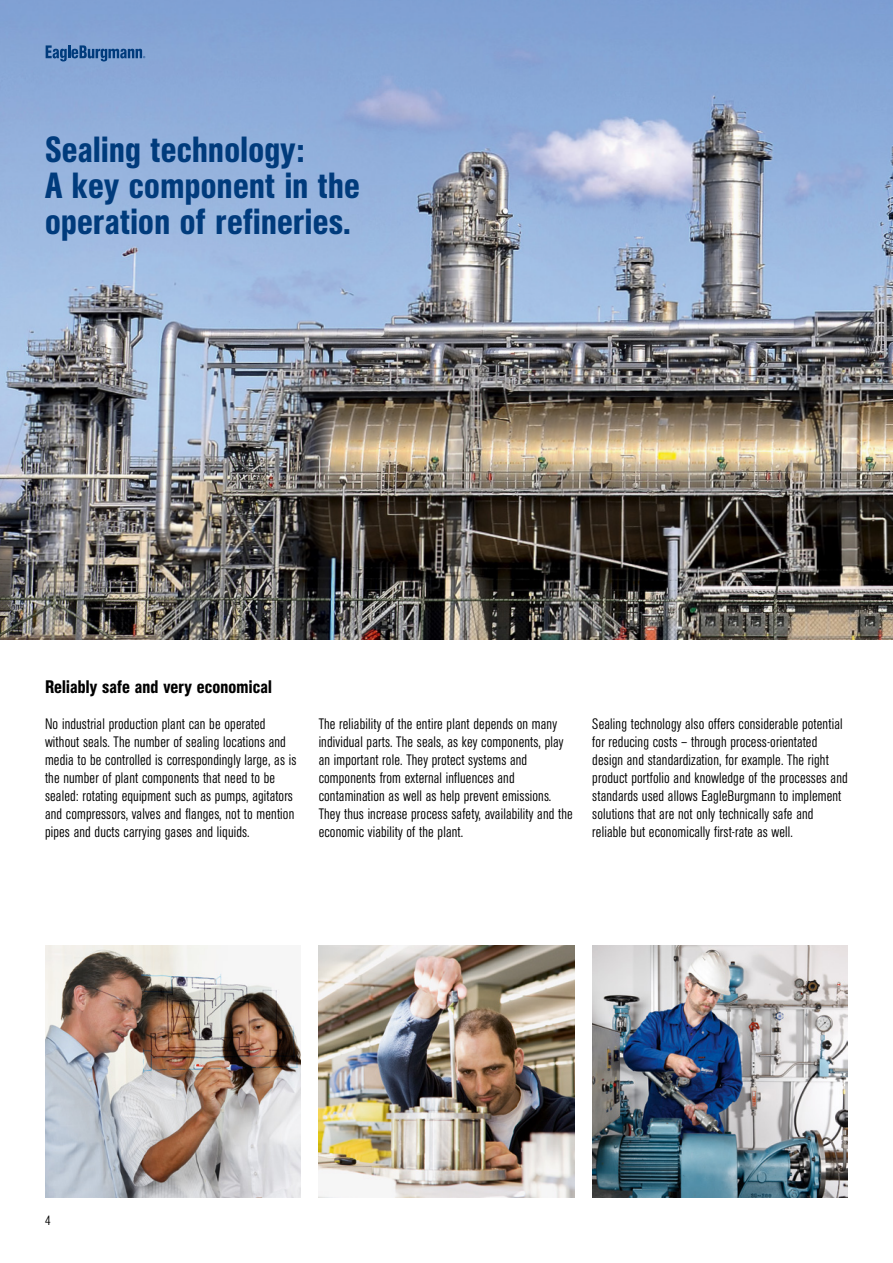
<style>
.page{position:relative;width:893px;height:1263px;background:#fff}
.page>*{position:absolute;margin:0;border:0;box-sizing:border-box;transform-origin:0 0}
.t1{font:500 condensed 36px/36px "AG Book Pro";letter-spacing:.01em;color:#003b7c}
.t2{font:500 condensed 18px "AG Book Pro";letter-spacing:.01em;color:#000}
.t3{font:300 condensed 15px/18px "AG Book Pro";letter-spacing:.01em;color:#000}
.t4{font:300 condensed 13.5px "AG Book Pro";color:#000}
</style>
<div class="page">
<img style="left:0;top:0;width:893px;height:639px">
<svg style="left:46px;top:45px;width:99px;height:16px;background:#4e79af"></svg>
<img style="left:319px;top:945px;width:255px;height:252px">
<img style="left:592px;top:945px;width:256px;height:252px">
<img style="left:45px;top:945px;width:256px;height:252px">
<h1 class="t1" style="left:45px;top:131px;width:316px">Sealing technology:<br>A key component in the operation of refineries.</h1>
<p class="t2" style="left:45px;top:675px;width:228px">Reliably safe and very economical</p>
<p class="t3" style="left:45px;top:715px;width:253px">No industrial production plant can be operated without seals. The number of sealing locations and media to be controlled is correspondingly large, as is the number of plant components that need to be sealed: rotating equipment such as pumps, agitators and compressors, valves and flanges, not to mention pipes and ducts carrying gases and liquids.</p>
<p class="t3" style="left:319px;top:715px;width:256px">The reliability of the entire plant depends on many individual parts. The seals, as key components, play an important role. They protect systems and components from external influences and contamination as well as help prevent emissions.<br>They thus increase process safety, availability and the economic viability of the plant.</p>
<p class="t3" style="left:592px;top:715px;width:257px">Sealing technology also offers considerable potential for reducing costs – through process-orientated design and standardization, for example. The right product portfolio and knowledge of the processes and standards used allows EagleBurgmann to implement solutions that are not only technically safe and reliable but economically first-rate as well.</p>
<p class="t4" style="left:45px;top:1212px;width:7px">4</p>
</div>
